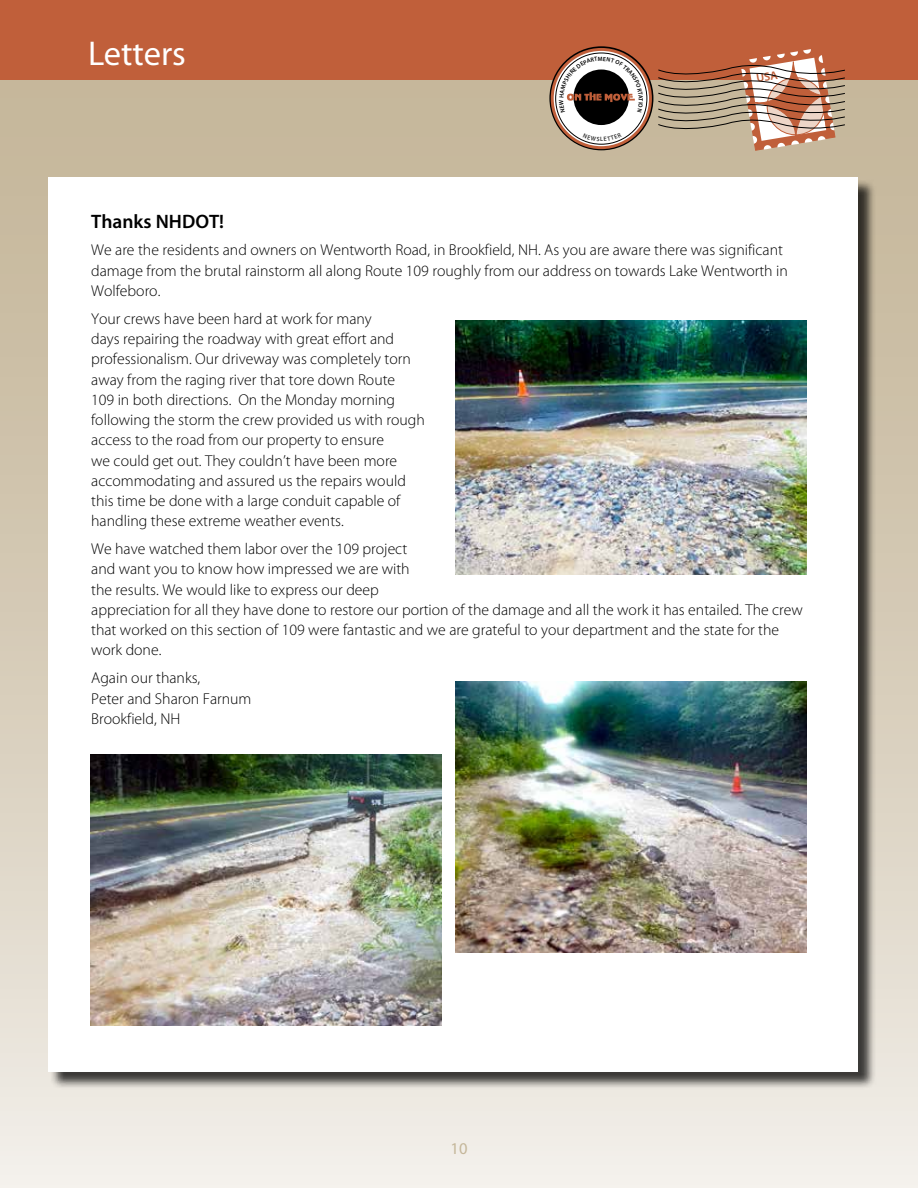
<style>
.page{position:relative;width:918px;height:1188px;background:#fff}
.page>*{position:absolute;margin:0;border:0;box-sizing:border-box;transform-origin:0 0}
.t1{font:34.5px "Myriad Pro";color:#fff}
.t2{font:600 19.5px "Myriad Pro";color:#000}
.t3{font:16.5px "Myriad Pro";color:#c5b79a}
.t4{font:300 15.75px/20.2px "Myriad Pro";color:#000}
</style>
<div class="page">
<div style="left:0;top:44px;width:918px;height:1144px;background:linear-gradient(to bottom,#bfaf90,#efebe4)"></div>
<div style="left:50px;top:179px;width:827px;height:911px;background:#000;opacity:.75"></div>
<div style="left:48px;top:177px;width:810px;height:894px;background:#fff"></div>
<div style="left:0;top:0;width:918px;height:80px;background:#c05f3a"></div>
<svg style="left:549px;top:46px;width:104px;height:104px"></svg>
<svg style="left:552px;top:49px;width:98px;height:99px"></svg>
<div style="left:551px;top:48px;width:101px;height:101px;border:3px solid #c05f3a;border-radius:50%"></div>
<div style="left:556px;top:53px;width:91px;height:91px;background:#fff;border-radius:50%"></div>
<div style="left:573px;top:70px;width:56px;height:55px;background:#000;border-radius:50%"></div>
<img style="left:456px;top:320px;width:351px;height:254px">
<img style="left:90px;top:754px;width:351px;height:272px">
<img style="left:456px;top:681px;width:351px;height:271px">
<svg style="left:657px;top:47px;width:188px;height:104px;background:#bd937a"></svg>
<svg style="left:583px;top:138px;width:39px;height:3px"></svg>
<svg style="left:559px;top:57px;width:84px;height:56px"></svg>
<h1 class="t1" style="left:88px;top:32px;width:99px">Letters</h1>
<p class="t2" style="left:91px;top:209px;width:135px">Thanks NHDOT!</p>
<p class="t4" style="left:91px;top:240px;width:698px">We are the residents and owners on Wentworth Road, in Brookfield, NH. As you are aware there was significant damage from the brutal rainstorm all along Route 109 roughly from our address on towards Lake Wentworth in<br>Wolfeboro.</p>
<p class="t4" style="left:91px;top:308px;width:335px">Your crews have been hard at work for many<br>days repairing the roadway with great effort and professionalism. Our driveway was completely torn away from the raging river that tore down Route<br>109 in both directions. On the Monday morning following the storm the crew provided us with rough access to the road from our property to ensure<br>we could get out. They couldn’t have been more accommodating and assured us the repairs would this time be done with a large conduit capable of handling these extreme weather events.</p>
<p class="t4" style="left:91px;top:539px;width:713px">We have watched them labor over the 109 project<br>and want you to know how impressed we are with<br>the results. We would like to express our deep<br>appreciation for all they have done to restore our portion of the damage and all the work it has entailed. The crew that worked on this section of 109 were fantastic and we are grateful to your department and the state for the work done.</p>
<p class="t4" style="left:91px;top:668px;width:162px">Again our thanks,<br>Peter and Sharon Farnum<br>Brookfield, NH</p>
<p class="t3" style="left:451px;top:1138px;width:18px">10</p>
</div>
